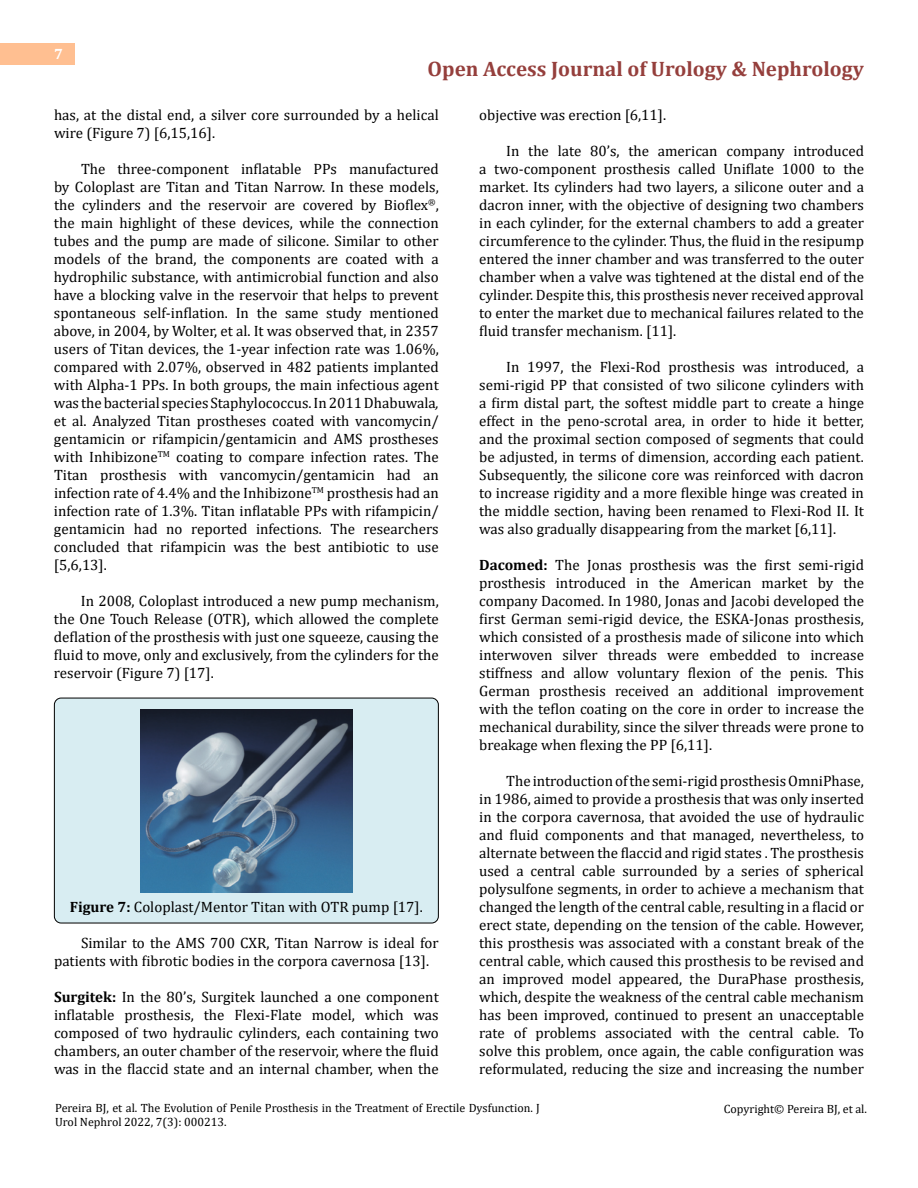
<style>
.page{position:relative;width:918px;height:1188px;background:#fff}
.page>*{position:absolute;margin:0;border:0;box-sizing:border-box;transform-origin:0 0}
.t1{font:700 21px "Cambria";color:#953f3c}
.t2{font:15px/18px "Cambria";color:#000;text-align:justify}
.t3{font:700 15px "Cambria";color:#fff}
.t4{font:12px/14.4px "Cambria";color:#000}
.s1{font-style:italic}
.s2{font-weight:700}
</style>
<div class="page">
<div style="left:0;top:43px;width:75px;height:21px;background:#ffbf91"></div>
<div style="left:54px;top:698px;width:384px;height:225px;background:#d8edf2;border-radius:7px"></div>
<div style="left:54px;top:698px;width:385px;height:225px;border:1px solid #000;border-radius:7px"></div>
<img style="left:140px;top:710px;width:213px;height:182px">
<p class="t3" style="left:54px;top:44px;width:10px">7</p>
<h1 class="t1" style="left:428px;top:54px;width:438px">Open Access Journal of Urology &amp; Nephrology</h1>
<p class="t2" style="left:54px;top:105px;width:386px">has, at the distal end, a silver core surrounded by a helical wire (Figure 7) [6,15,16].</p>
<p class="t2" style="left:54px;top:159px;width:386px;text-indent:27px">The three-component inflatable PPs manufactured by Coloplast are Titan and Titan Narrow. In these models, the cylinders and the reservoir are covered by Bioflex<sup>®</sup>, the main highlight of these devices, while the connection tubes and the pump are made of silicone. Similar to other models of the brand, the components are coated with a hydrophilic substance, with antimicrobial function and also have a blocking valve in the reservoir that helps to prevent spontaneous self-inflation. In the same study mentioned above, in 2004, by Wolter, et al. It was observed that, in 2357 users of Titan devices, the 1-year infection rate was 1.06%, compared with 2.07%, observed in 482 patients implanted with Alpha-1 PPs. In both groups, the main infectious agent was the bacterial species Staphylococcus. In 2011 Dhabuwala<span class="s1">, </span>et al. Analyzed Titan prostheses coated with vancomycin/ gentamicin or rifampicin/gentamicin and AMS prostheses with Inhibizone<sup>TM</sup> coating to compare infection rates. The Titan prosthesis with vancomycin/gentamicin had an infection rate of 4.4% and the Inhibizone<sup>TM</sup> prosthesis had an infection rate of 1.3%. Titan inflatable PPs with rifampicin/ gentamicin had no reported infections. The researchers concluded that rifampicin was the best antibiotic to use [5,6,13].</p>
<p class="t2" style="left:54px;top:591px;width:386px;text-indent:27px">In 2008, Coloplast introduced a new pump mechanism, the One Touch Release (OTR), which allowed the complete deflation of the prosthesis with just one squeeze, causing the fluid to move, only and exclusively, from the cylinders for the reservoir (Figure 7) [17].</p>
<p class="t2" style="left:70px;top:897px;width:355px"><span class="s2">Figure 7:</span> Coloplast/Mentor Titan with OTR pump [17].</p>
<p class="t2" style="left:54px;top:933px;width:386px;text-indent:27px">Similar to the AMS 700 CXR, Titan Narrow is ideal for patients with fibrotic bodies in the corpora cavernosa [13].</p>
<p class="t2" style="left:54px;top:987px;width:386px"><span class="s2">Surgitek:</span> In the 80’s, Surgitek launched a one component inflatable prosthesis, the Flexi-Flate model, which was composed of two hydraulic cylinders, each containing two chambers, an outer chamber of the reservoir, where the fluid was in the flaccid state and an internal chamber, when the</p>
<p class="t2" style="left:479px;top:105px;width:189px">objective was erection [6,11].</p>
<p class="t2" style="left:479px;top:141px;width:386px;text-indent:27px">In the late 80’s, the american company introduced a two-component prosthesis called Uniflate 1000 to the market. Its cylinders had two layers, a silicone outer and a dacron inner, with the objective of designing two chambers in each cylinder, for the external chambers to add a greater circumference to the cylinder. Thus, the fluid in the resipump entered the inner chamber and was transferred to the outer chamber when a valve was tightened at the distal end of the cylinder. Despite this, this prosthesis never received approval to enter the market due to mechanical failures related to the fluid transfer mechanism. [11].</p>
<p class="t2" style="left:479px;top:357px;width:386px;text-indent:27px">In 1997, the Flexi-Rod prosthesis was introduced, a semi-rigid PP that consisted of two silicone cylinders with a firm distal part, the softest middle part to create a hinge effect in the peno-scrotal area, in order to hide it better, and the proximal section composed of segments that could be adjusted, in terms of dimension, according each patient.<br>Subsequently, the silicone core was reinforced with dacron to increase rigidity and a more flexible hinge was created in the middle section, having been renamed to Flexi-Rod II. It was also gradually disappearing from the market [6,11].</p>
<p class="t2" style="left:479px;top:555px;width:386px"><span class="s2">Dacomed:</span> The Jonas prosthesis was the first semi-rigid prosthesis introduced in the American market by the company Dacomed. In 1980, Jonas and Jacobi developed the first German semi-rigid device, the ESKA-Jonas prosthesis, which consisted of a prosthesis made of silicone into which interwoven silver threads were embedded to increase stiffness and allow voluntary flexion of the penis. This German prosthesis received an additional improvement with the teflon coating on the core in order to increase the mechanical durability, since the silver threads were prone to breakage when flexing the PP [6,11].</p>
<p class="t2" style="left:479px;top:771px;width:386px;text-indent:27px">The introduction of the semi-rigid prosthesis OmniPhase, in 1986, aimed to provide a prosthesis that was only inserted in the corpora cavernosa, that avoided the use of hydraulic and fluid components and that managed, nevertheless, to alternate between the flaccid and rigid states . The prosthesis used a central cable surrounded by a series of spherical polysulfone segments, in order to achieve a mechanism that changed the length of the central cable, resulting in a flacid or erect state, depending on the tension of the cable. However, this prosthesis was associated with a constant break of the central cable, which caused this prosthesis to be revised and an improved model appeared, the DuraPhase prosthesis, which, despite the weakness of the central cable mechanism has been improved, continued to present an unacceptable rate of problems associated with the central cable. To solve this problem, once again, the cable configuration was reformulated, reducing the size and increasing the number</p>
<p class="t4" style="left:55px;top:1100px;width:486px">Pereira BJ, et al. The Evolution of Penile Prosthesis in the Treatment of Erectile Dysfunction. J<br>Urol Nephrol 2022, 7(3): 000213.</p>
<p class="t4" style="left:724px;top:1102px;width:145px">Copyright© Pereira BJ, et al.</p>
</div>
